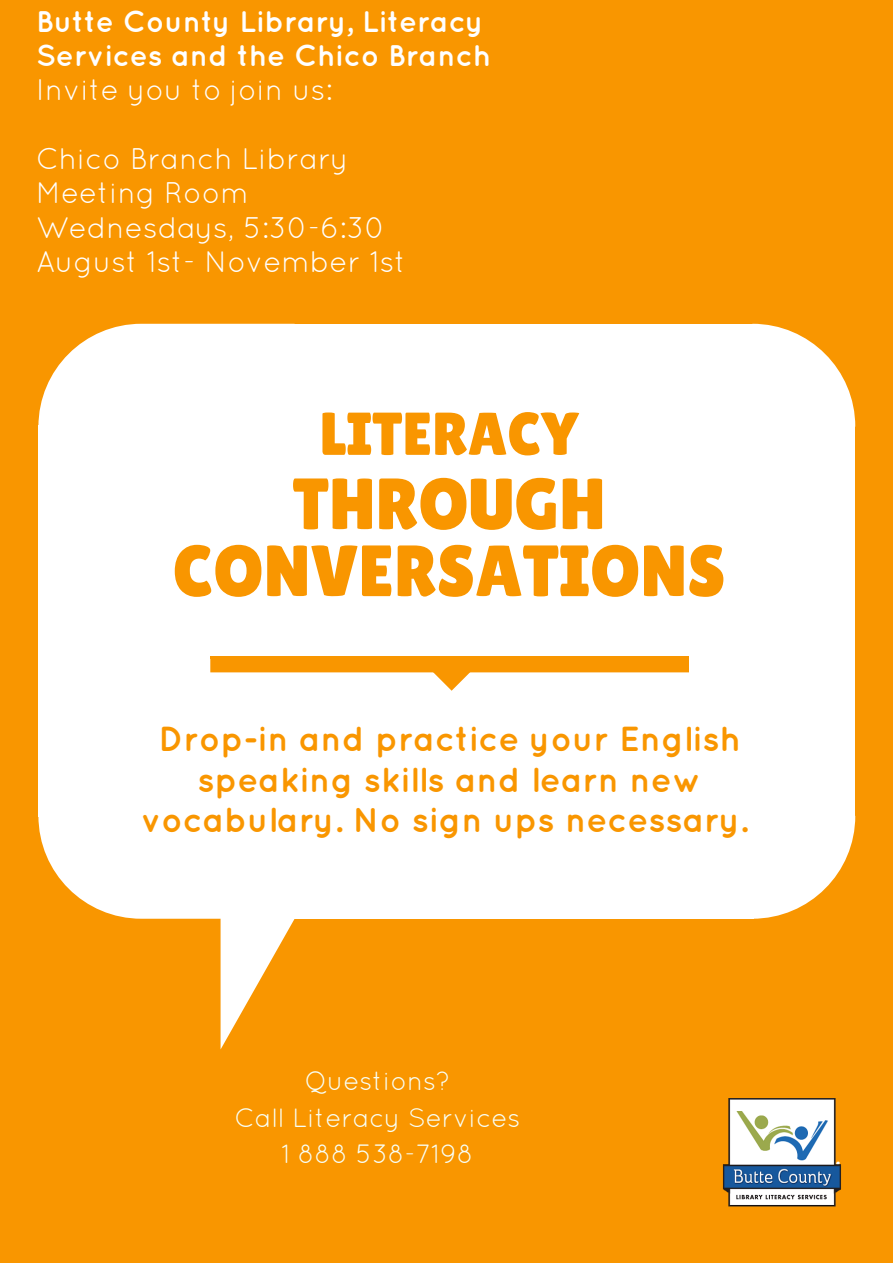
<style>
.page{position:relative;width:893px;height:1263px;background:#f99600}
.page>*{position:absolute;margin:0;border:0;box-sizing:border-box;transform-origin:0 0}
.t1{font:72.38px/67px "Lilita One";color:#f99600;text-align:center}
.t2{font:60.3px "Lilita One";color:#f99600}
.t3{font:700 34.72px/40.5px "Quicksand";color:#f99600;text-align:center}
.t4{font:29.78px/34.3px "Quicksand";color:#fff}
.t5{font:700 29.78px/34.3px "Quicksand";color:#fff}
.t6{font:italic 29.78px "Quicksand";color:#fff}
.t7{font:26.47px/36.6px "Quicksand";color:#f8fff6;text-align:center}
</style>
<div class="page">
<svg style="left:38px;top:817px;width:257px;height:232px"></svg>
<div style="left:293px;top:816px;width:461px;height:103px;background:#fff"></div>
<svg style="left:754px;top:817px;width:101px;height:102px"></svg>
<svg style="left:754px;top:324px;width:101px;height:101px"></svg>
<div style="left:752px;top:425px;width:103px;height:392px;background:#fff"></div>
<div style="left:293px;top:324px;width:461px;height:103px;background:#fff"></div>
<div style="left:293px;top:425px;width:461px;height:392px;background:#fff"></div>
<div style="left:38px;top:425px;width:257px;height:392px;background:#fff"></div>
<svg style="left:38px;top:324px;width:255px;height:101px;background:#fef5e7"></svg>
<svg style="left:210px;top:659px;width:479px;height:32px"></svg>
<hr style="left:210px;top:657px;width:479px;height:2px;background:#f99600">
<img style="left:722px;top:1098px;width:119px;height:109px">
<p class="t5" style="left:36px;top:3px;width:456px">Butte County Library, Literacy<br>Services and the Chico Branch</p>
<p class="t4" style="left:36px;top:72px;width:298px">Invite you to join us:</p>
<p class="t4" style="left:36px;top:141px;width:372px">Chico Branch Library<br>Meeting Room<br>Wednesdays, 5:30-6:30<br>August 1st- November 1st</p>
<h2 class="t2" style="left:320px;top:399px;width:260px">LITERACY</h2>
<h1 class="t1" style="left:173px;top:470px;width:555px">THROUGH<br>CONVERSATIONS</h1>
<p class="t3" style="left:141px;top:718px;width:608px">Drop-in and practice your English speaking skills and learn new vocabulary. No sign ups necessary.</p>
<p class="t7" style="left:235px;top:1062px;width:288px">Questions?<br>Call Literacy Services<br>1 888 538-7198</p>
<p class="t6" style="left:834px;top:1136px;width:8px">.</p>
</div>
